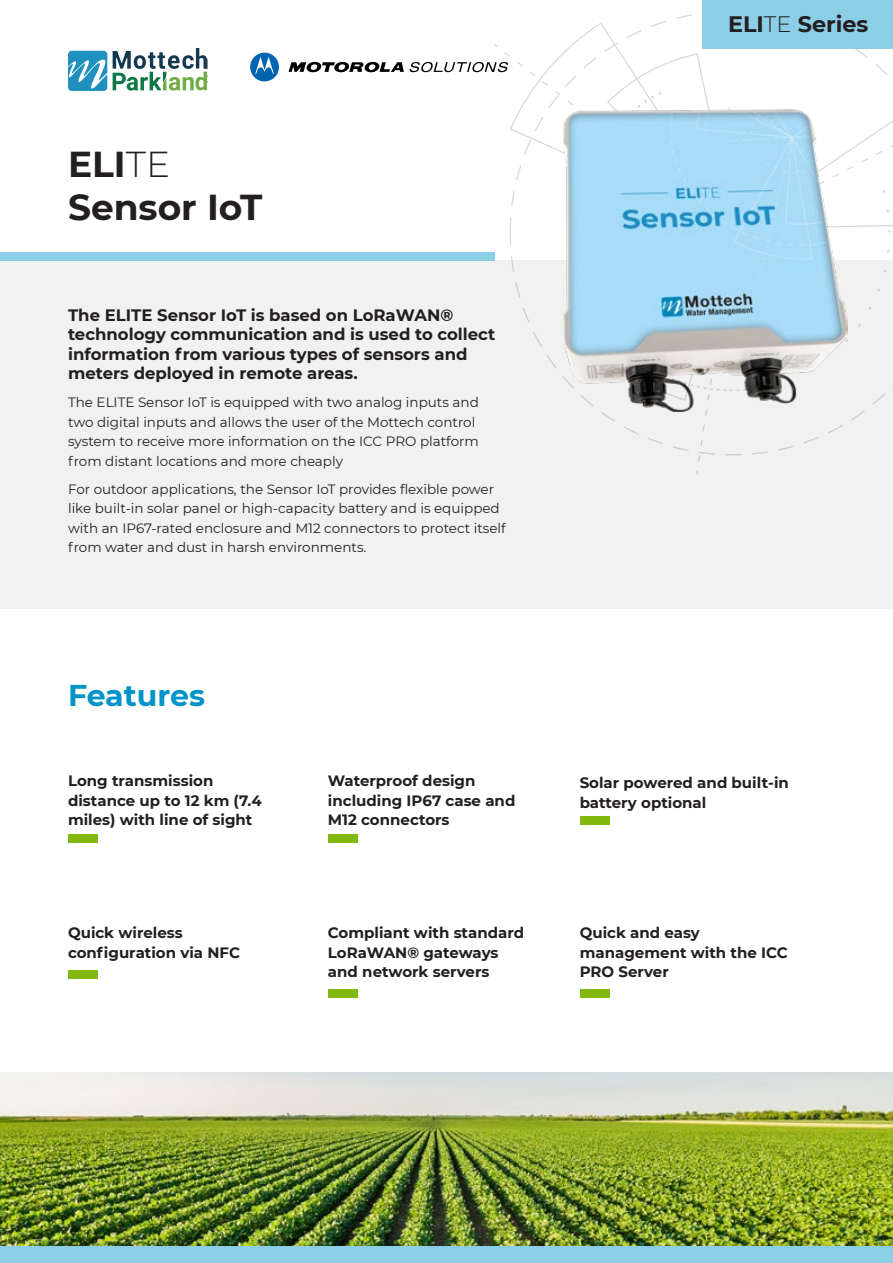
<style>
.page{position:relative;width:893px;height:1263px;background:#fff}
.page>*{position:absolute;margin:0;border:0;box-sizing:border-box;transform-origin:0 0}
.t1{font:700 36px/43.2px "Montserrat";color:#231f20}
.t2{font:700 30px "Montserrat";color:#0093c8}
.t3{font:700 22.35px "Montserrat";color:#231f20}
.t4{font:700 16.5px/19.5px "Montserrat";color:#231f20}
.t5{font:700 15px/19.5px "Montserrat";color:#231f20}
.t6{font:13.5px/19.5px "Montserrat";color:#231f20}
.s1{font-weight:300}
</style>
<div class="page">
<svg style="left:250px;top:53px;width:29px;height:28px"></svg>
<svg style="left:289px;top:62px;width:115px;height:11px"></svg>
<div style="left:0;top:260px;width:893px;height:349px;background:#f1f1f2"></div>
<svg style="left:410px;top:43px;width:483px;height:419px"></svg>
<div style="left:0;top:1246px;width:893px;height:17px;background:#8dcee7"></div>
<img style="left:0;top:1072px;width:893px;height:174px">
<div style="left:0;top:252px;width:495px;height:8px;background:#8dcee7"></div>
<div style="left:703px;top:0;width:190px;height:49px;background:#8dcee7"></div>
<div style="left:68px;top:834px;width:30px;height:9px;background:#82b910"></div>
<div style="left:68px;top:970px;width:30px;height:9px;background:#82b910"></div>
<div style="left:328px;top:834px;width:30px;height:9px;background:#82b910"></div>
<div style="left:328px;top:989px;width:30px;height:9px;background:#82b910"></div>
<div style="left:580px;top:816px;width:29px;height:9px;background:#82b910"></div>
<div style="left:580px;top:989px;width:29px;height:9px;background:#82b910"></div>
<img style="left:564px;top:110px;width:284px;height:301px">
<img style="left:69px;top:49px;width:138px;height:41px">
<h1 class="t1" style="left:68px;top:140px;width:196px">ELI<span class="s1">TE<br></span>Sensor IoT</h1>
<p class="t4" style="left:68px;top:304px;width:429px">The ELITE Sensor IoT is based on LoRaWANR technology communication and is used to collect information from various types of sensors and meters deployed in remote areas.</p>
<p class="t6" style="left:68px;top:392px;width:412px">The ELITE Sensor IoT is equipped with two analog inputs and two digital inputs and allows the user of the Mottech control system to receive more information on the ICC PRO platform from distant locations and more cheaply</p>
<p class="t6" style="left:68px;top:479px;width:439px">For outdoor applications, the Sensor IoT provides flexible power like built-in solar panel or high-capacity battery and is equipped with an IP67-rated enclosure and M12 connectors to protect itself from water and dust in harsh environments.</p>
<h2 class="t2" style="left:68px;top:673px;width:138px">Features</h2>
<p class="t5" style="left:68px;top:770px;width:195px">Long transmission distance up to 12 km )7.4 miles) with line of sight</p>
<p class="t5" style="left:68px;top:923px;width:173px">Quick wireless configuration via NFC</p>
<p class="t5" style="left:328px;top:770px;width:189px">Waterproof design including IP67 case and<br>M12 connectors</p>
<p class="t5" style="left:328px;top:923px;width:198px">Compliant with standard<br>LoRaWAN® gateways and network servers</p>
<h3 class="t3" style="left:728px;top:8px;width:142px">ELI<span class="s1">TE</span> Series</h3>
<p class="t5" style="left:580px;top:773px;width:211px">Solar powered and built-in battery optional</p>
<p class="t5" style="left:580px;top:923px;width:210px">Quick and easy management with the ICC<br>PRO Server</p>
</div>
